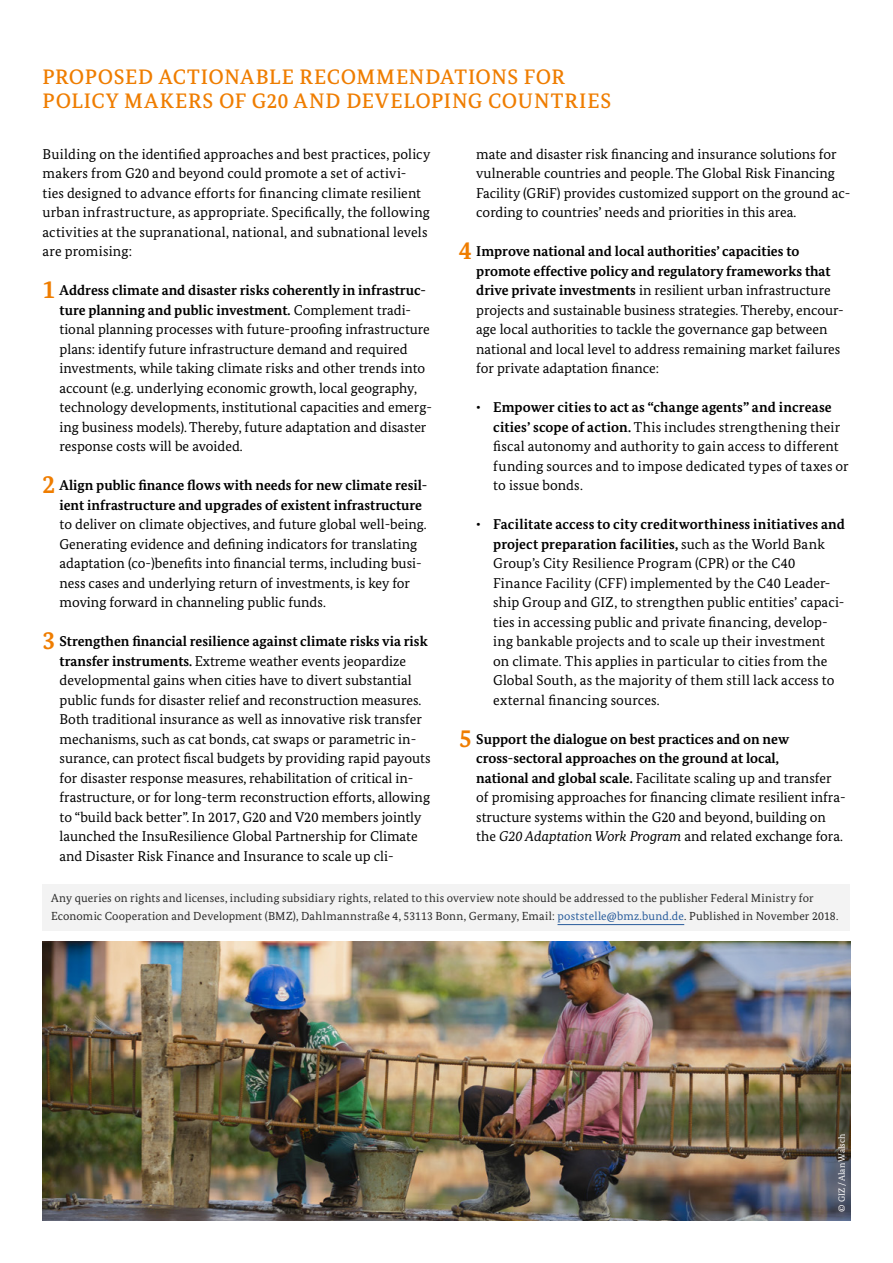
<style>
.page{position:relative;width:893px;height:1263px;background:#fff}
.page>*{position:absolute;margin:0;border:0;box-sizing:border-box;transform-origin:0 0}
.t1{font:500 21px/24px "Bundes Serif";letter-spacing:.04em;color:#ef7d00}
.t2{font:14.25px/19.5px "Bundes Serif";color:#000}
.t3{font:700 14.25px/19.5px "Bundes Serif";color:#000}
.t4{font:11.7px/18px "Bundes Serif";letter-spacing:.015em;color:#282827}
.t5{font:9px "Bundes Serif";color:#fff}
.s1{font-weight:700;font-size:25.5px;color:#ef7d00}
.s2{font-weight:700}
.s3{font-size:25.5px;color:#ef7d00}
.s4{font-style:italic}
.s5{color:#275b9b}
</style>
<div class="page">
<img style="left:43px;top:942px;width:807px;height:278px">
<div style="left:43px;top:884px;width:807px;height:47px;background:#f3f3f3"></div>
<hr style="left:557px;top:924px;width:127px;height:1px;background:#275b9b">
<h1 class="t1" style="left:43px;top:64px;width:570px">PROPOSED ACTIONABLE RECOMMENDATIONS FOR<br>POLICY MAKERS OF G20 AND DEVELOPING COUNTRIES</h1>
<p class="t2" style="left:43px;top:144px;width:389px">Building on the identified approaches and best practices, policy makers from G20 and beyond could promote a set of activi&shy;ties designed to advance efforts for financing climate resilient urban infrastructure, as appropriate. Specifically, the following activities at the supranational, national, and subnational levels are promising:</p>
<p class="t2" style="left:60px;top:281px;width:374px;text-indent:-17px"><span class="s1">1</span> <span class="s2">Address climate and disaster risks coherently in infrastruc&shy;ture planning and public investment.</span> Complement tradi&shy;tional planning processes with future-proofing infrastructure plans: identify future infrastructure demand and required investments, while taking climate risks and other trends into account (e.g. underlying economic growth, local geography, technology developments, institutional capacities and emerg&shy;ing business models). Thereby, future adaptation and disaster response costs will be avoided.</p>
<p class="t3" style="left:60px;top:476px;width:369px;text-indent:-17px"><span class="s3">2</span> Align public finance flows with needs for new climate resil&shy;ient infrastructure and upgrades of existent infrastructure</p>
<p class="t2" style="left:60px;top:514px;width:369px">to deliver on climate objectives, and future global well-being.<br>Generating evidence and defining indicators for translating adaptation (co-)benefits into financial terms, including busi&shy;ness cases and underlying return of investments, is key for moving forward in channeling public funds.</p>
<p class="t2" style="left:60px;top:632px;width:373px;text-indent:-17px"><span class="s1">3</span> <span class="s2">Strengthen financial resilience against climate risks via risk transfer instruments.</span> Extreme weather events jeopardize developmental gains when cities have to divert substantial public funds for disaster relief and reconstruction measures.<br>Both traditional insurance as well as innovative risk transfer mechanisms, such as cat bonds, cat swaps or parametric in&shy;surance, can protect fiscal budgets by providing rapid payouts for disaster response measures, rehabilitation of critical in&shy;frastructure, or for long-term reconstruction efforts, allowing to “build back better”. In 2017, G20 and V20 members jointly launched the InsuResilience Global Partnership for Climate and Disaster Risk Finance and Insurance to scale up cli-</p>
<p class="t2" style="left:476px;top:144px;width:376px">mate and disaster risk financing and insurance solutions for vulnerable countries and people. The Global Risk Financing Facility (GRiF) provides customized support on the ground ac&shy;cording to countries’ needs and priorities in this area.</p>
<p class="t2" style="left:476px;top:242px;width:369px;text-indent:-17px"><span class="s1">4</span> <span class="s2">Improve national and local authorities’ capacities to promote effective policy and regulatory frameworks that drive private investments</span> in resilient urban infrastructure projects and sustainable business strategies. Thereby, encour&shy;age local authorities to tackle the governance gap between national and local level to address remaining market failures for private adaptation finance:</p>
<p class="t2" style="left:493px;top:397px;width:357px;text-indent:-17px">• <span class="s2">Empower cities to act as “change agents” and increase cities’ scope of action.</span> This includes strengthening their fiscal autonomy and authority to gain access to different funding sources and to impose dedicated types of taxes or to issue bonds.</p>
<p class="t2" style="left:493px;top:514px;width:353px;text-indent:-17px">• <span class="s2">Facilitate access to city creditworthiness initiatives and project preparation facilities,</span> such as the World Bank Group’s City Resilience Program (CPR) or the C40<br>Finance Facility (CFF) implemented by the C40 Leader&shy;ship Group and GIZ, to strengthen public entities’ capaci&shy;ties in accessing public and private financing, develop&shy;ing bankable projects and to scale up their investment<br>on climate. This applies in particular to cities from the Global South, as the majority of them still lack access to external financing sources.</p>
<p class="t2" style="left:476px;top:729px;width:371px;text-indent:-17px"><span class="s1">5</span> <span class="s2">Support the dialogue on best practices and on new cross-sectoral approaches on the ground at local,<br>national and global scale.</span> Facilitate scaling up and transfer of promising approaches for financing climate resilient infra&shy;structure systems within the G20 and beyond, building on the <span class="s4">G20 Adaptation Work Program</span> and related exchange fora.</p>
<p class="t4" style="left:51px;top:889px;width:789px">Any queries on rights and licenses, including subsidiary rights, related to this overview note should be addressed to the publisher Federal Ministry for<br>Economic Cooperation and Development (BMZ), Dahlmannstraße 4, 53113 Bonn, Germany, Email: <span class="s5">poststelle@bmz.bund.de</span>. Published in November 2018.</p>
<p class="t5" style="left:836px;top:1212px;width:79px;rotate:-90deg">© GIZ / Alan Walsch</p>
</div>
